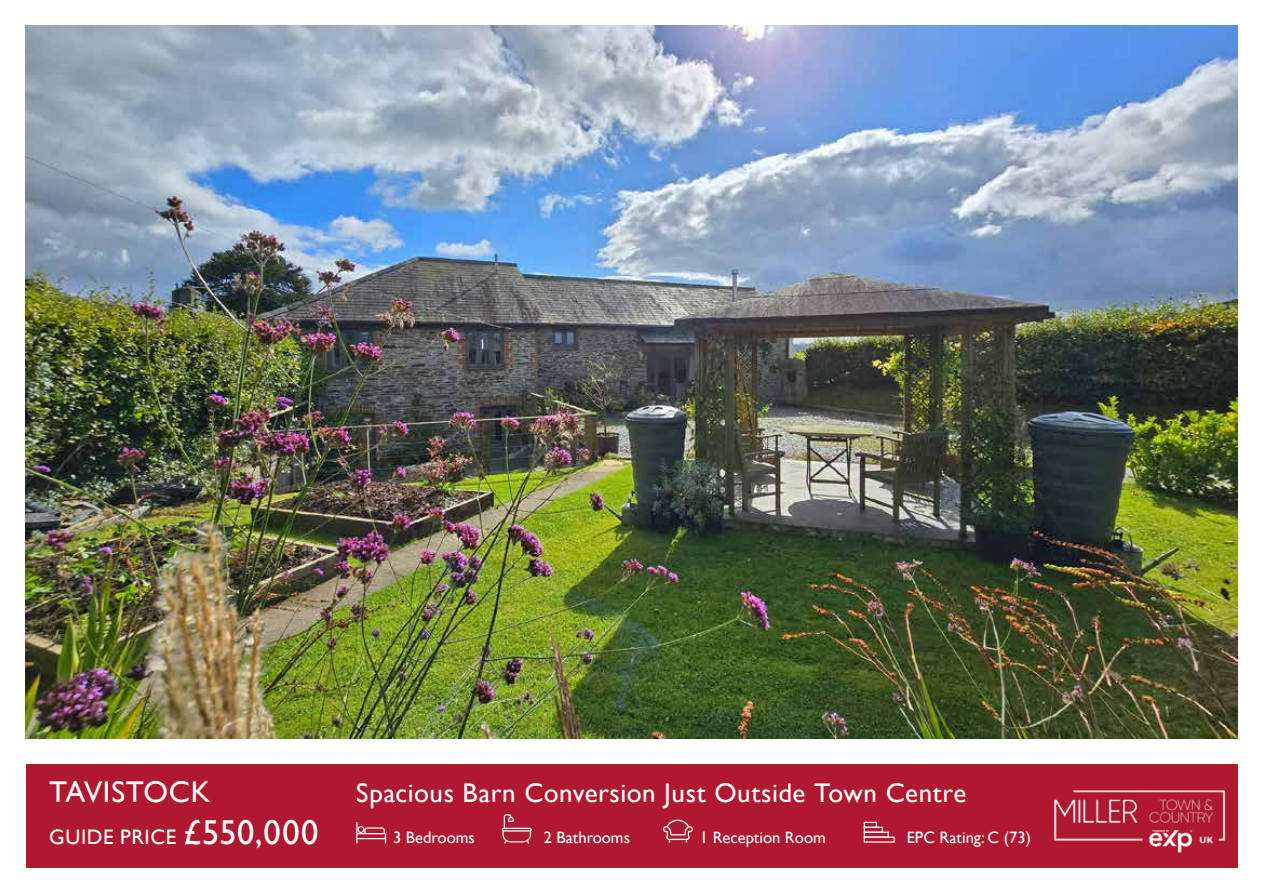
<style>
.page{position:relative;width:1263px;height:893px;background:#fff}
.page>*{position:absolute;margin:0;border:0;box-sizing:border-box;transform-origin:0 0}
.t1{font:30px "Gill Sans";letter-spacing:.02em;color:#fff}
.t2{font:27px "Gill Sans";letter-spacing:.02em;color:#fff}
.t3{font:21px "Gill Sans";letter-spacing:.025em;color:#fff}
.t4{font:16.5px "Gill Sans";color:#fff}
.s1{font-size:34.5px}
</style>
<div class="page">
<div style="left:26px;top:763px;width:1211px;height:104px;background:#af1830"></div>
<svg style="left:356px;top:822px;width:30px;height:22px"></svg>
<svg style="left:502px;top:814px;width:30px;height:30px"></svg>
<svg style="left:663px;top:820px;width:30px;height:23px"></svg>
<div style="left:864px;top:822px;width:13px;height:6px;border:1px solid #fff"></div>
<div style="left:864px;top:827px;width:19px;height:6px;border:1px solid #fff"></div>
<div style="left:864px;top:832px;width:25px;height:6px;border:1px solid #fff"></div>
<div style="left:864px;top:836px;width:31px;height:7px;border:1px solid #fff"></div>
<img style="left:26px;top:26px;width:1211px;height:712px">
<img style="left:1028px;top:790px;width:209px;height:78px">
<h1 class="t1" style="left:49px;top:775px;width:163px">TAVISTOCK</h1>
<p class="t3" style="left:49px;top:824px;width:271px">GUIDE PRICE <span class="s1">£550,000</span></p>
<p class="t4" style="left:393px;top:827px;width:83px">3 Bedrooms</p>
<p class="t4" style="left:544px;top:827px;width:88px">2 Bathrooms</p>
<p class="t4" style="left:700px;top:827px;width:128px">1 Reception Room</p>
<p class="t4" style="left:907px;top:827px;width:126px">EPC Rating: C (73)</p>
<h2 class="t2" style="left:356px;top:778px;width:612px">Spacious Barn Conversion Just Outside Town Centre</h2>
</div>
